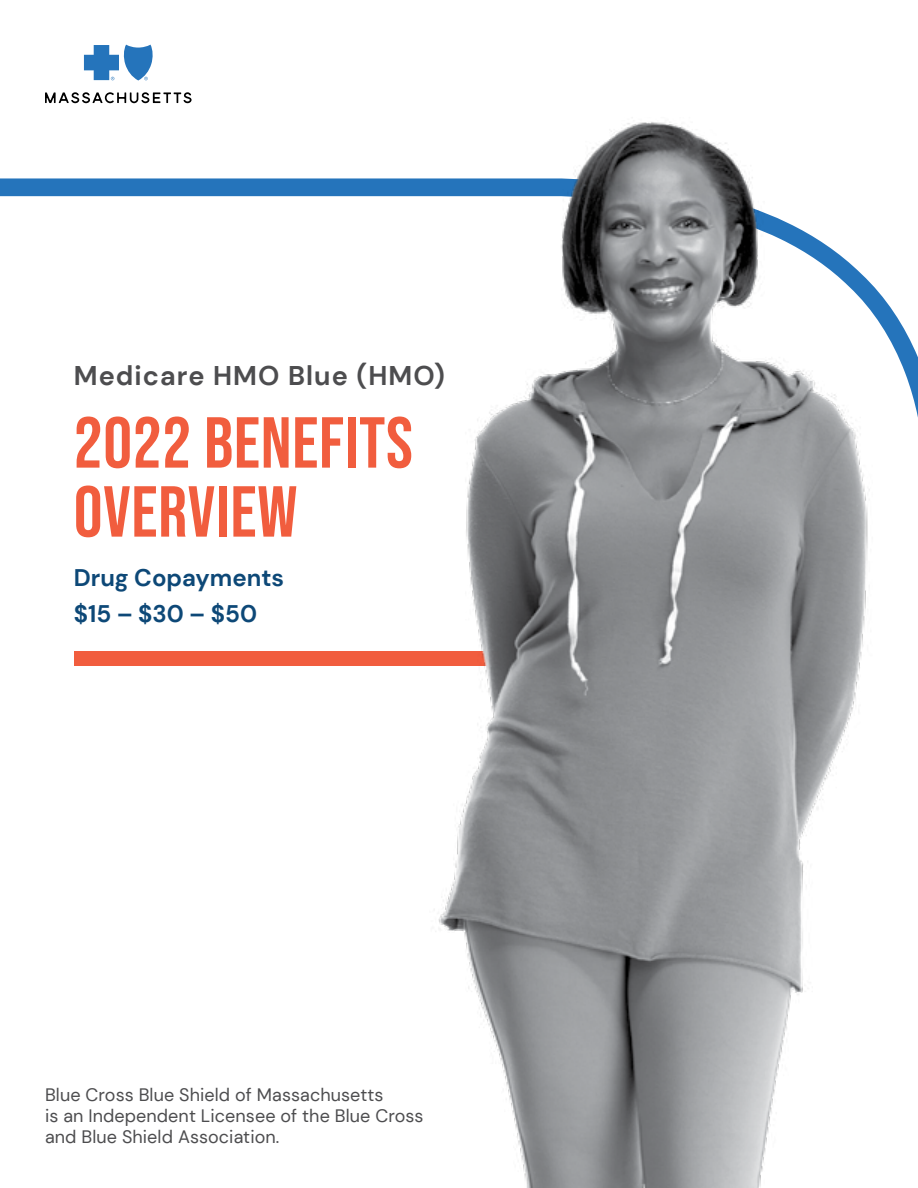
<style>
.page{position:relative;width:918px;height:1188px;background:#fff}
.page>*{position:absolute;margin:0;border:0;box-sizing:border-box;transform-origin:0 0}
.MDCR_Description_85K{font:72px/69px "Bebas Neue";letter-spacing:.01em;color:#f15d3e}
.MDCR_Description_85K-2{font:700 27px "DM Sans";letter-spacing:.04em;color:#4d4d4f}
.MDCR_SUB_TITLE{font:700 24px "DM Sans";color:#0d4877}
._000_Legal_FF_RR{font:18px/21px "DM Sans";letter-spacing:.005em;color:#4d4d4f}
</style>
<div class="page">
<svg style="left:0;top:178px;width:918px;height:240px"></svg>
<div style="left:74px;top:651px;width:426px;height:15px;background:#f15d3e"></div>
<img style="left:345px;top:122px;width:564px;height:1066px">
<svg style="left:84px;top:45px;width:69px;height:36px"></svg>
<svg style="left:45px;top:92px;width:147px;height:11px"></svg>
<p class="MDCR_Description_85K-2" style="left:74px;top:359px;width:373px">Medicare HMO Blue (HMO)</p>
<p class="MDCR_Description_85K" style="left:74px;top:408px;width:341px">2022 BENEFITS<br>OVERVIEW</p>
<p class="MDCR_SUB_TITLE" style="left:74px;top:563px;width:212px">Drug Copayments</p>
<p class="MDCR_SUB_TITLE" style="left:74px;top:599px;width:185px">$15 – $30 – $50</p>
<p class="_000_Legal_FF_RR" style="left:45px;top:1084px;width:380px">Blue Cross Blue Shield of Massachusetts<br>is an Independent Licensee of the Blue Cross and Blue Shield Association.</p>
</div>
